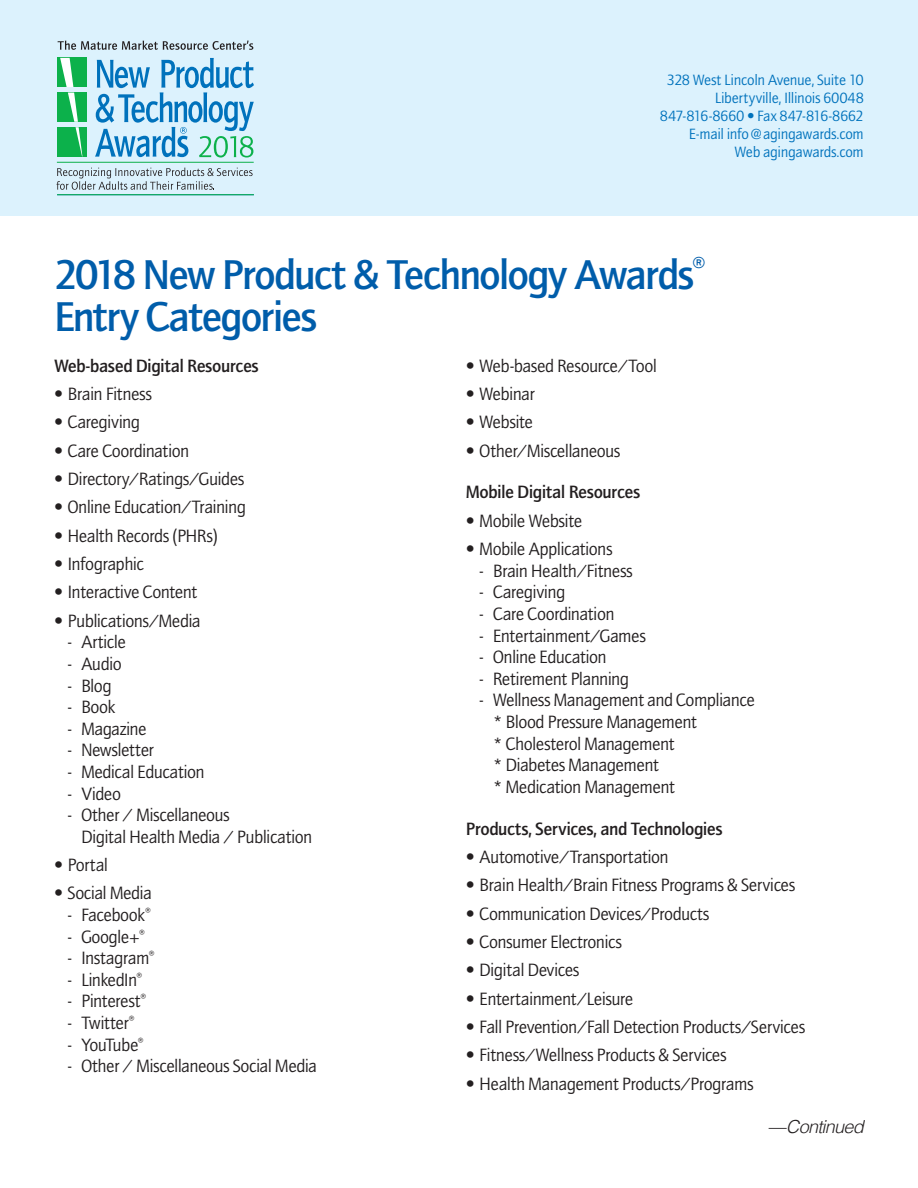
<style>
.page{position:relative;width:918px;height:1188px;background:#fff}
.page>*{position:absolute;margin:0;border:0;box-sizing:border-box;transform-origin:0 0}
.t1{font:500 42px/42px "AT Quay Sans";letter-spacing:-.05em;color:#005daa}
.t2{font:18px/21.6px "AT Quay Sans";letter-spacing:-.035em;color:#231f20}
.t3{font:500 18px "AT Quay Sans";letter-spacing:-.03em;color:#231f20}
.t4{font:italic 300 18px "Helvetica";letter-spacing:-.035em;color:#231f20}
.t5{font:18px "AT Quay Sans";letter-spacing:-.075em;color:#231f20}
.t6{font:15px/18px "AT Quay Sans";letter-spacing:-.025em;color:#0072bc;text-align:right}
</style>
<div class="page">
<div style="left:0;top:0;width:918px;height:216px;background:#dcf2fd"></div>
<div style="left:57px;top:127px;width:29px;height:29px;background:#0cb14b"></div>
<div style="left:57px;top:93px;width:29px;height:29px;background:#0cb14b"></div>
<div style="left:57px;top:58px;width:29px;height:29px;background:#0cb14b"></div>
<svg style="left:60px;top:58px;width:13px;height:29px"></svg>
<svg style="left:68px;top:93px;width:14px;height:63px"></svg>
<svg style="left:56px;top:168px;width:197px;height:22px"></svg>
<hr style="left:57px;top:162px;width:197px;height:1px;background:#0cb14b">
<hr style="left:57px;top:194px;width:197px;height:1px;background:#0cb14b">
<svg style="left:58px;top:40px;width:195px;height:10px"></svg>
<svg style="left:95px;top:58px;width:159px;height:100px"></svg>
<p class="t6" style="left:660px;top:71px;width:206px">328 West Lincoln Avenue, Suite 10<br>Libertyville, Illinois 60048<br>847-816-8660 • Fax 847-816-8662<br>E-mail info@agingawards.com<br>Web agingawards.com</p>
<h1 class="t1" style="left:54px;top:253px;width:653px">2018 New Product &amp; Technology Awards<sup>®<br></sup>Entry Categories</h1>
<p class="t3" style="left:54px;top:355px;width:206px">Web-based Digital Resources</p>
<p class="t2" style="left:54px;top:383px;width:100px">• Brain Fitness</p>
<p class="t2" style="left:54px;top:411px;width:88px">• Caregiving</p>
<p class="t2" style="left:54px;top:440px;width:137px">• Care Coordination</p>
<p class="t2" style="left:54px;top:468px;width:192px">• Directory/Ratings/Guides</p>
<p class="t2" style="left:54px;top:496px;width:194px">• Online Education/Training</p>
<p class="t2" style="left:54px;top:525px;width:166px">• Health Records (PHRs)</p>
<p class="t2" style="left:54px;top:553px;width:91px">• Infographic</p>
<p class="t2" style="left:54px;top:581px;width:145px">• Interactive Content</p>
<p class="t2" style="left:54px;top:610px;width:148px">• Publications/Media</p>
<p class="t2" style="left:68px;top:631px;width:60px">- Article</p>
<p class="t2" style="left:68px;top:653px;width:56px">- Audio</p>
<p class="t2" style="left:68px;top:674px;width:46px">- Blog</p>
<p class="t2" style="left:68px;top:696px;width:49px">- Book</p>
<p class="t2" style="left:68px;top:718px;width:81px">- Magazine</p>
<p class="t2" style="left:68px;top:739px;width:88px">- Newsletter</p>
<p class="t2" style="left:68px;top:761px;width:139px">- Medical Education</p>
<p class="t2" style="left:68px;top:782px;width:55px">- Video</p>
<p class="t2" style="left:81px;top:804px;width:233px;text-indent:-14px">- Other / Miscellaneous<br>Digital Health Media / Publication</p>
<p class="t2" style="left:54px;top:854px;width:56px">• Portal</p>
<p class="t2" style="left:54px;top:882px;width:100px">• Social Media</p>
<p class="t2" style="left:68px;top:904px;width:85px">- Facebook<sup>®</sup></p>
<p class="t2" style="left:68px;top:926px;width:79px">- Google+<sup>®</sup></p>
<p class="t2" style="left:68px;top:947px;width:89px">- Instagram<sup>®</sup></p>
<p class="t2" style="left:68px;top:969px;width:76px">- LinkedIn<sup>®</sup></p>
<p class="t2" style="left:68px;top:990px;width:80px">- Pinterest<sup>®</sup></p>
<p class="t2" style="left:68px;top:1012px;width:69px">- Twitter<sup>®</sup></p>
<p class="t5" style="left:68px;top:1034px;width:78px">- YouTube<sup>®</sup></p>
<p class="t2" style="left:68px;top:1055px;width:251px">- Other / Miscellaneous Social Media</p>
<p class="t2" style="left:466px;top:355px;width:193px">• Web-based Resource/Tool</p>
<p class="t2" style="left:466px;top:383px;width:71px">• Webinar</p>
<p class="t2" style="left:466px;top:411px;width:69px">• Website</p>
<p class="t2" style="left:466px;top:440px;width:156px">• Other/Miscellaneous</p>
<p class="t3" style="left:466px;top:482px;width:176px">Mobile Digital Resources</p>
<p class="t2" style="left:466px;top:510px;width:118px">• Mobile Website</p>
<p class="t2" style="left:466px;top:538px;width:148px">• Mobile Applications</p>
<p class="t2" style="left:479px;top:560px;width:155px">- Brain Health/Fitness</p>
<p class="t2" style="left:479px;top:581px;width:88px">- Caregiving</p>
<p class="t2" style="left:479px;top:603px;width:137px">- Care Coordination</p>
<p class="t2" style="left:479px;top:625px;width:168px">- Entertainment/Games</p>
<p class="t2" style="left:479px;top:646px;width:129px">- Online Education</p>
<p class="t2" style="left:479px;top:668px;width:152px">- Retirement Planning</p>
<p class="t2" style="left:493px;top:689px;width:264px;text-indent:-14px">- Wellness Management and Compliance * Blood Pressure Management<br>* Cholesterol Management<br>* Diabetes Management<br>* Medication Management</p>
<p class="t3" style="left:466px;top:818px;width:259px">Products, Services, and Technologies</p>
<p class="t2" style="left:466px;top:846px;width:205px">• Automotive/Transportation</p>
<p class="t2" style="left:466px;top:874px;width:331px">• Brain Health/Brain Fitness Programs &amp; Services</p>
<p class="t2" style="left:466px;top:903px;width:245px">• Communication Devices/Products</p>
<p class="t2" style="left:466px;top:931px;width:158px">• Consumer Electronics</p>
<p class="t2" style="left:466px;top:959px;width:115px">• Digital Devices</p>
<p class="t2" style="left:466px;top:988px;width:169px">• Entertainment/Leisure</p>
<p class="t2" style="left:466px;top:1016px;width:341px">• Fall Prevention/Fall Detection Products/Services</p>
<p class="t2" style="left:466px;top:1044px;width:263px">• Fitness/Wellness Products &amp; Services</p>
<p class="t2" style="left:466px;top:1073px;width:290px">• Health Management Products/Programs</p>
<p class="t4" style="left:768px;top:1112px;width:98px">—Continued</p>
</div>
